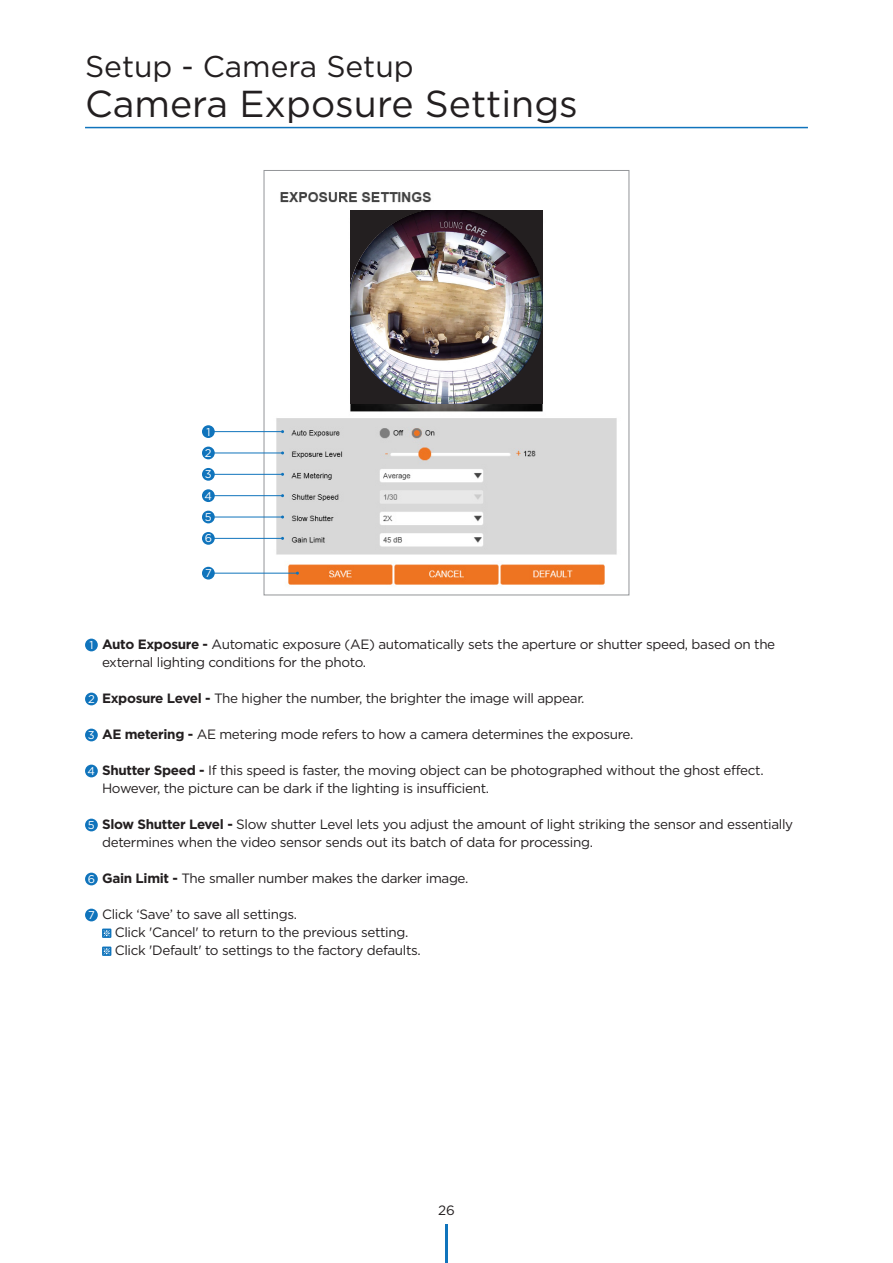
<style>
.page{position:relative;width:893px;height:1263px;background:#fff}
.page>*{position:absolute;margin:0;border:0;box-sizing:border-box;transform-origin:0 0}
.t1{font:37.5px "Gotham";color:#231f20}
.t2{font:30px "Gotham";color:#231f20}
.t3{font:13.5px/18px "Gotham";letter-spacing:-.025em;color:#231f20}
.t4{font:11.25px/21.3px "Gotham";color:#fff}
.s1{font-weight:700}
</style>
<div class="page">
<hr style="left:85px;top:127px;width:723px;height:1px;background:#1074bc">
<hr style="left:445px;top:1225px;width:3px;height:38px;background:#1074bc">
<img style="left:266px;top:192px;width:351px;height:393px">
<div style="left:264px;top:170px;width:365px;height:425px;border:1px solid #939598"></div>
<hr style="left:208px;top:431px;width:75px;height:1px;background:#1074bc">
<div style="left:202px;top:425px;width:13px;height:13px;background:#1074bc;border-radius:50%"></div>
<hr style="left:208px;top:453px;width:75px;height:1px;background:#1074bc">
<div style="left:202px;top:447px;width:13px;height:12px;background:#1074bc;border-radius:50%"></div>
<hr style="left:208px;top:517px;width:75px;height:1px;background:#1074bc">
<div style="left:202px;top:511px;width:13px;height:12px;background:#1074bc;border-radius:50%"></div>
<hr style="left:208px;top:538px;width:75px;height:1px;background:#1074bc">
<div style="left:202px;top:532px;width:13px;height:13px;background:#1074bc;border-radius:50%"></div>
<hr style="left:208px;top:495px;width:75px;height:1px;background:#1074bc">
<div style="left:202px;top:489px;width:13px;height:13px;background:#1074bc;border-radius:50%"></div>
<hr style="left:208px;top:474px;width:75px;height:1px;background:#1074bc">
<div style="left:202px;top:468px;width:13px;height:13px;background:#1074bc;border-radius:50%"></div>
<hr style="left:208px;top:573px;width:89px;height:1px;background:#1074bc">
<div style="left:202px;top:567px;width:13px;height:12px;background:#1074bc;border-radius:50%"></div>
<img style="left:350px;top:210px;width:193px;height:194px">
<div style="left:85px;top:639px;width:13px;height:12px;background:#1074bc;border-radius:50%"></div>
<div style="left:85px;top:693px;width:13px;height:12px;background:#1074bc;border-radius:50%"></div>
<div style="left:85px;top:729px;width:13px;height:12px;background:#1074bc;border-radius:50%"></div>
<div style="left:85px;top:765px;width:13px;height:12px;background:#1074bc;border-radius:50%"></div>
<div style="left:85px;top:819px;width:13px;height:12px;background:#1074bc;border-radius:50%"></div>
<div style="left:85px;top:873px;width:13px;height:12px;background:#1074bc;border-radius:50%"></div>
<div style="left:85px;top:909px;width:13px;height:12px;background:#1074bc;border-radius:50%"></div>
<svg style="left:102px;top:928px;width:9px;height:10px"></svg>
<svg style="left:103px;top:930px;width:7px;height:6px"></svg>
<svg style="left:102px;top:946px;width:9px;height:10px"></svg>
<svg style="left:103px;top:948px;width:7px;height:6px"></svg>
<p class="t2" style="left:85px;top:47px;width:330px">Setup - Camera Setup</p>
<p class="t1" style="left:85px;top:80px;width:494px">Camera Exposure Settings</p>
<p class="t4" style="left:206px;top:421px;width:6px">1</p>
<p class="t4" style="left:205px;top:442px;width:8px">2</p>
<p class="t4" style="left:205px;top:463px;width:8px">3</p>
<p class="t4" style="left:205px;top:485px;width:9px">4</p>
<p class="t4" style="left:205px;top:506px;width:9px">5<br>6</p>
<p class="t4" style="left:205px;top:562px;width:8px">7</p>
<p class="t4" style="left:89px;top:634px;width:6px">1</p>
<p class="t3" style="left:102px;top:635px;width:675px"><span class="s1">Auto Exposure -</span> Automatic exposure (AE) automatically sets the aperture or shutter speed, based on the external lighting conditions for the photo.</p>
<p class="t4" style="left:88px;top:688px;width:8px">2</p>
<p class="t3" style="left:102px;top:689px;width:484px"><span class="s1">Exposure Level -</span> The higher the number, the brighter the image will appear.</p>
<p class="t4" style="left:88px;top:724px;width:8px">3</p>
<p class="t3" style="left:102px;top:725px;width:533px"><span class="s1">AE metering -</span> AE metering mode refers to how a camera determines the exposure.</p>
<p class="t4" style="left:88px;top:760px;width:9px">4</p>
<p class="t3" style="left:102px;top:761px;width:663px"><span class="s1">Shutter Speed -</span> If this speed is faster, the moving object can be photographed without the ghost effect.</p>
<p class="t3" style="left:102px;top:779px;width:389px">However, the picture can be dark if the lighting is insufficient.</p>
<p class="t4" style="left:88px;top:814px;width:8px">5</p>
<p class="t3" style="left:102px;top:815px;width:693px"><span class="s1">Slow Shutter Level -</span> Slow shutter Level lets you adjust the amount of light striking the sensor and essentially determines when the video sensor sends out its batch of data for processing.</p>
<p class="t4" style="left:88px;top:868px;width:9px">6</p>
<p class="t3" style="left:102px;top:869px;width:368px"><span class="s1">Gain Limit -</span> The smaller number makes the darker image.</p>
<p class="t4" style="left:88px;top:904px;width:8px">7</p>
<p class="t3" style="left:102px;top:905px;width:197px">Click ‘Save’ to save all settings.</p>
<p class="t3" style="left:115px;top:923px;width:295px">Click 'Cancel' to return to the previous setting.</p>
<p class="t3" style="left:115px;top:941px;width:308px">Click 'Default' to settings to the factory defaults.</p>
<p class="t3" style="left:438px;top:1201px;width:18px">26</p>
</div>
